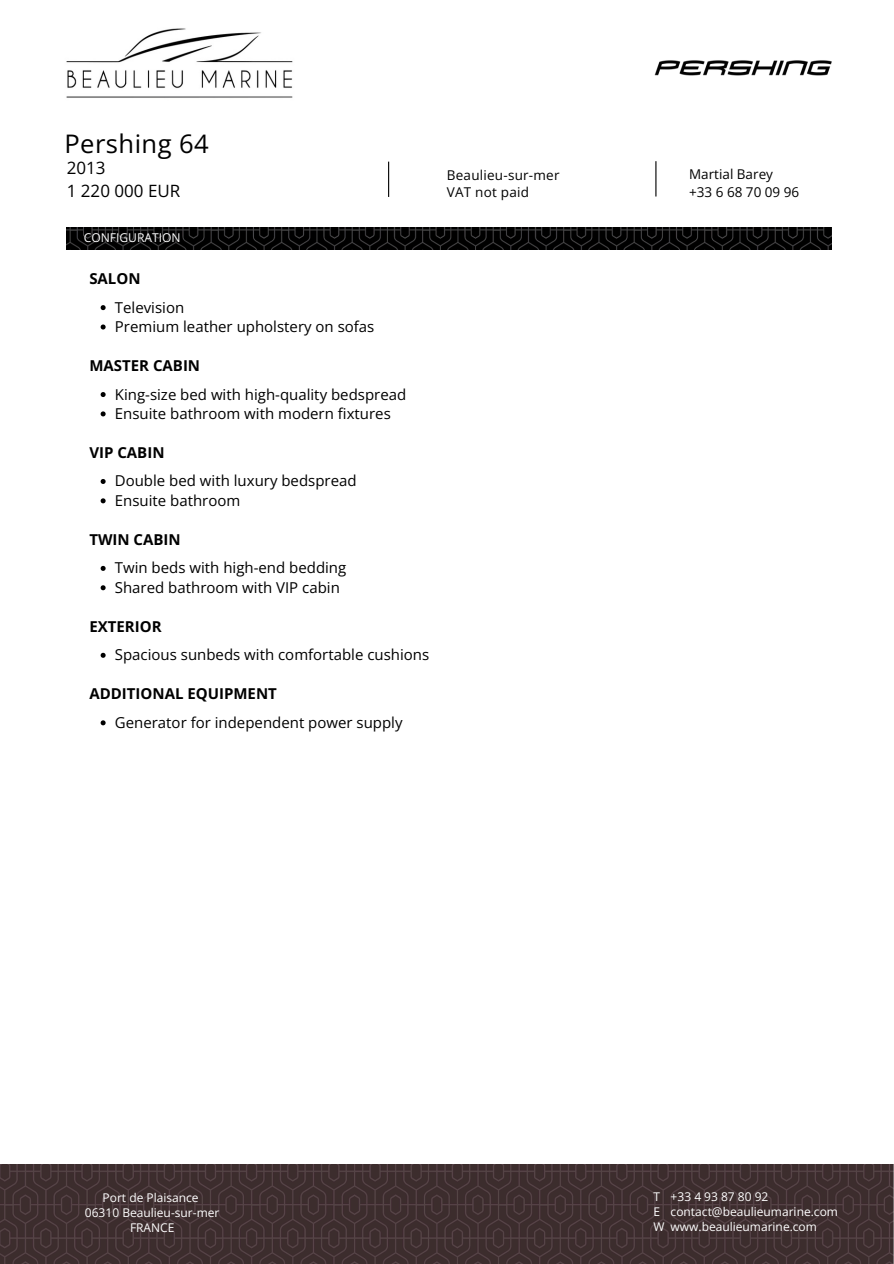
<style>
.page{position:relative;width:894px;height:1264px;background:#fff}
.page>*{position:absolute;margin:0;border:0;box-sizing:border-box;transform-origin:0 0}
.t1{font:25.5px "Open Sans";letter-spacing:.02em;color:#000}
.t2{font:16.95px/22.5px "Open Sans";color:#000}
.t3{font:15px "Open Sans";color:#000}
.t4{font:700 15px "Open Sans";color:#000}
.t5{font:13.5px/18px "Open Sans";letter-spacing:.015em;color:#000}
.t6{font:12.15px "Open Sans";color:#fff}
.t7{font:12px/15px "Open Sans";color:#fff}
</style>
<div class="page">
<img style="left:0;top:1164px;width:893px;height:99px">
<img style="left:67px;top:228px;width:764px;height:21px">
<svg style="left:101px;top:305px;width:5px;height:5px"></svg>
<svg style="left:101px;top:324px;width:5px;height:5px"></svg>
<svg style="left:101px;top:392px;width:5px;height:5px"></svg>
<svg style="left:101px;top:411px;width:5px;height:5px"></svg>
<svg style="left:101px;top:479px;width:5px;height:5px"></svg>
<svg style="left:101px;top:498px;width:5px;height:5px"></svg>
<svg style="left:101px;top:566px;width:5px;height:5px"></svg>
<svg style="left:101px;top:585px;width:5px;height:5px"></svg>
<svg style="left:101px;top:652px;width:5px;height:5px"></svg>
<svg style="left:101px;top:720px;width:5px;height:5px"></svg>
<img style="left:66px;top:28px;width:227px;height:70px">
<hr style="left:388px;top:162px;width:1px;height:35px;background:#000">
<hr style="left:655px;top:161px;width:1px;height:35px;background:#000">
<img style="left:654px;top:60px;width:178px;height:16px">
<p class="t1" style="left:64px;top:126px;width:146px">Pershing 64</p>
<p class="t2" style="left:67px;top:156px;width:115px">2013<br>1 220 000 EUR</p>
<p class="t5" style="left:689px;top:165px;width:111px">Martial Barey +33 6 68 70 09 96</p>
<h6 class="t5" style="left:446px;top:167px;width:114px;line-height:16.8px">Beaulieu-sur-mer<br>VAT not paid</h6>
<h3 class="t6" style="left:84px;top:229px;width:98px">CONFIGURATION</h3>
<p class="t4" style="left:89px;top:268px;width:53px">SALON</p>
<p class="t3" style="left:115px;top:296px;width:71px">Television</p>
<h3 class="t3" style="left:115px;top:316px;width:261px">Premium leather upholstery on sofas</h3>
<p class="t4" style="left:89px;top:355px;width:112px">MASTER CABIN</p>
<p class="t3" style="left:115px;top:383px;width:293px">King-size bed with high-quality bedspread</p>
<h3 class="t3" style="left:115px;top:403px;width:277px">Ensuite bathroom with modern fixtures</h3>
<p class="t4" style="left:89px;top:441px;width:77px">VIP CABIN</p>
<p class="t3" style="left:115px;top:470px;width:243px">Double bed with luxury bedspread</p>
<h3 class="t3" style="left:115px;top:490px;width:127px">Ensuite bathroom</h3>
<p class="t4" style="left:89px;top:528px;width:93px">TWIN CABIN</p>
<p class="t3" style="left:115px;top:557px;width:233px">Twin beds with high-end bedding</p>
<h3 class="t3" style="left:115px;top:576px;width:226px">Shared bathroom with VIP cabin</h3>
<p class="t4" style="left:89px;top:615px;width:74px">EXTERIOR</p>
<h3 class="t3" style="left:115px;top:644px;width:316px">Spacious sunbeds with comfortable cushions</h3>
<p class="t4" style="left:89px;top:683px;width:189px">ADDITIONAL EQUIPMENT</p>
<p class="t3" style="left:115px;top:711px;width:289px">Generator for independent power supply</p>
<p class="t7" style="left:103px;top:1190px;width:98px">Port de Plaisance</p>
<h1 class="t7" style="left:85px;top:1205px;width:136px">06310 Beaulieu-sur-mer</h1>
<h2 class="t7" style="left:130px;top:1220px;width:46px">FRANCE</h2>
<p class="t7" style="left:670px;top:1189px;width:99px">+33 4 93 87 80 92</p>
<h5 class="t7" style="left:670px;top:1204px;width:169px">contact@beaulieumarine.com</h5>
<p class="t7" style="left:670px;top:1219px;width:148px">www.beaulieumarine.com</p>
<h5 class="t7" style="left:653px;top:1189px;width:8px">T<br>E</h5>
<p class="t7" style="left:653px;top:1219px;width:13px">W</p>
</div>
